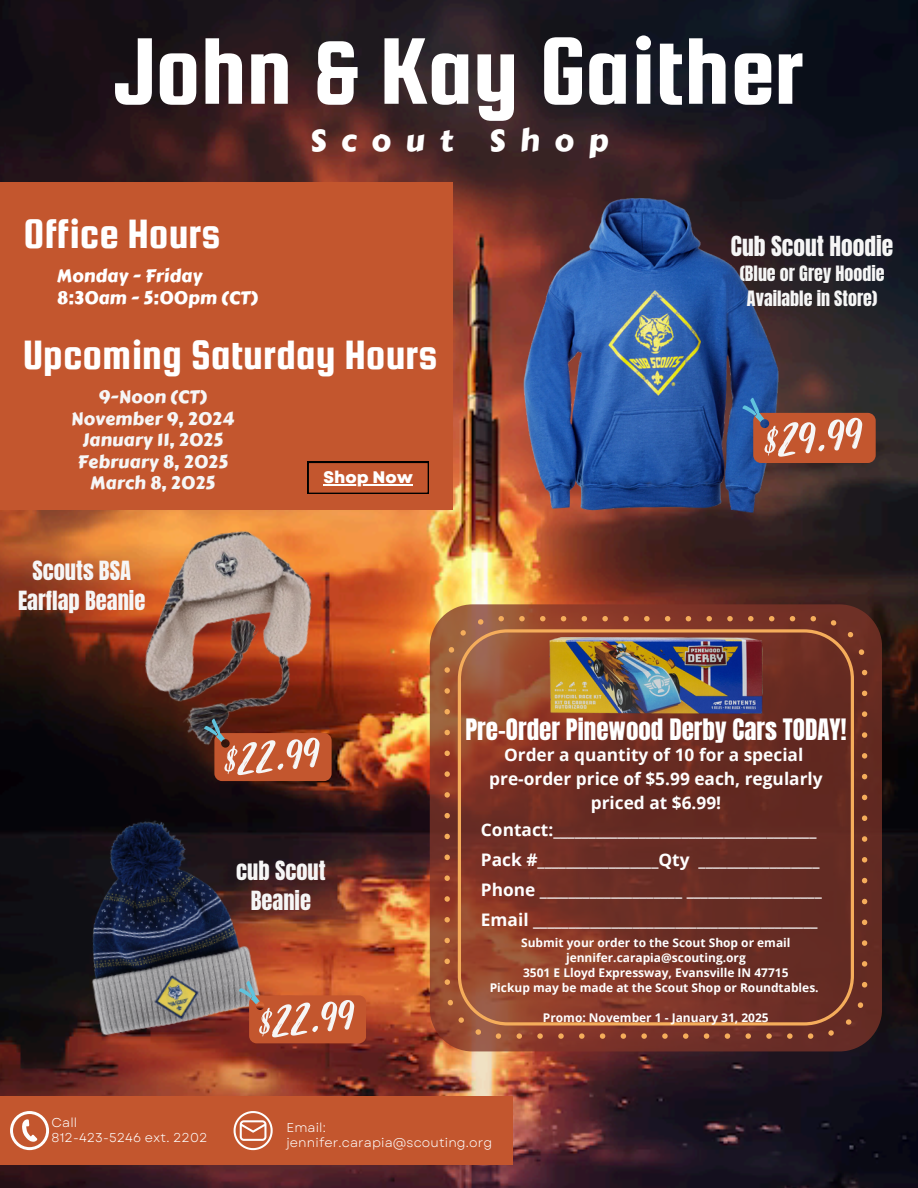
<style>
.page{position:relative;width:918px;height:1188px;background:#fff}
.page>*{position:absolute;margin:0;border:0;box-sizing:border-box;transform-origin:0 0}
.t1{font:101.25px "Squada One";color:#fff}
.t2{font:50.85px "Playlist Script";color:#f6f6f6}
.t3{font:48.6px "Playlist Script";color:#f6f6f6}
.t4{font:43.95px "Squada One";color:#fff}
.t5{font:30.45px "Carter One";letter-spacing:.48em;color:#fff}
.t6{font:25.05px "Anton";color:#fff}
.t7{font:23.55px "Anton";color:#f6f6f6}
.t8{font:22.5px/30.3px "Anton";color:#f6f6f6;text-align:center}
.t9{font:18px "Carter One";letter-spacing:.01em;color:#f6f6f6}
.t10{font:18px/24.8px "Anton";color:#f6f6f6;text-align:center}
.t11{font:18px "Carter One";letter-spacing:.01em;color:#fff}
.t12{font:700 17.25px/24px "Open Sans";color:#fefefe;text-align:center}
.t13{font:800 16.65px "Garet";color:#fff}
.t14{font:12.75px "Garet";letter-spacing:.01em;color:#fefefe}
.t15{font:700 12px/15px "Open Sans";color:#fefefe;text-align:center}
</style>
<div class="page">
<img style="left:0;top:0;width:918px;height:1188px">
<div style="left:0;top:182px;width:452px;height:327px;background:#c3562e"></div>
<img style="left:490px;top:182px;width:342px;height:342px">
<svg style="left:742px;top:397px;width:133px;height:66px;background:#95503f"></svg>
<svg style="left:430px;top:604px;width:452px;height:447px;background:#7d3929"></svg>
<svg style="left:862px;top:732px;width:5px;height:6px"></svg>
<svg style="left:862px;top:711px;width:5px;height:6px"></svg>
<svg style="left:862px;top:691px;width:5px;height:5px"></svg>
<svg style="left:862px;top:670px;width:5px;height:5px"></svg>
<svg style="left:858px;top:649px;width:7px;height:6px"></svg>
<svg style="left:831px;top:620px;width:6px;height:6px"></svg>
<svg style="left:811px;top:616px;width:5px;height:5px"></svg>
<svg style="left:790px;top:616px;width:5px;height:5px"></svg>
<svg style="left:769px;top:616px;width:5px;height:5px"></svg>
<svg style="left:748px;top:616px;width:6px;height:5px"></svg>
<svg style="left:808px;top:1033px;width:5px;height:6px"></svg>
<svg style="left:787px;top:1033px;width:6px;height:6px"></svg>
<svg style="left:766px;top:1033px;width:6px;height:6px"></svg>
<svg style="left:745px;top:1033px;width:6px;height:6px"></svg>
<svg style="left:828px;top:1030px;width:6px;height:6px"></svg>
<svg style="left:857px;top:1002px;width:7px;height:6px"></svg>
<svg style="left:862px;top:982px;width:5px;height:6px"></svg>
<svg style="left:862px;top:961px;width:5px;height:6px"></svg>
<svg style="left:862px;top:940px;width:5px;height:6px"></svg>
<svg style="left:862px;top:920px;width:5px;height:5px"></svg>
<svg style="left:725px;top:1033px;width:5px;height:6px"></svg>
<svg style="left:704px;top:1033px;width:5px;height:6px"></svg>
<svg style="left:683px;top:1033px;width:5px;height:6px"></svg>
<svg style="left:662px;top:1033px;width:6px;height:6px"></svg>
<svg style="left:641px;top:1033px;width:6px;height:6px"></svg>
<svg style="left:621px;top:1033px;width:5px;height:6px"></svg>
<svg style="left:600px;top:1033px;width:5px;height:6px"></svg>
<svg style="left:579px;top:1033px;width:6px;height:6px"></svg>
<svg style="left:862px;top:899px;width:5px;height:5px"></svg>
<svg style="left:862px;top:878px;width:5px;height:5px"></svg>
<svg style="left:862px;top:857px;width:5px;height:6px"></svg>
<svg style="left:862px;top:836px;width:5px;height:6px"></svg>
<svg style="left:862px;top:815px;width:5px;height:6px"></svg>
<svg style="left:862px;top:795px;width:5px;height:5px"></svg>
<svg style="left:862px;top:774px;width:5px;height:5px"></svg>
<svg style="left:862px;top:753px;width:5px;height:6px"></svg>
<svg style="left:445px;top:730px;width:5px;height:5px"></svg>
<svg style="left:445px;top:709px;width:5px;height:5px"></svg>
<svg style="left:445px;top:688px;width:5px;height:6px"></svg>
<svg style="left:445px;top:667px;width:5px;height:6px"></svg>
<svg style="left:448px;top:647px;width:6px;height:6px"></svg>
<svg style="left:478px;top:619px;width:6px;height:6px"></svg>
<svg style="left:561px;top:616px;width:5px;height:5px"></svg>
<svg style="left:540px;top:616px;width:6px;height:5px"></svg>
<svg style="left:519px;top:616px;width:6px;height:5px"></svg>
<svg style="left:498px;top:616px;width:6px;height:5px"></svg>
<svg style="left:727px;top:616px;width:6px;height:5px"></svg>
<svg style="left:706px;top:616px;width:6px;height:5px"></svg>
<svg style="left:686px;top:616px;width:5px;height:5px"></svg>
<svg style="left:665px;top:616px;width:5px;height:5px"></svg>
<svg style="left:644px;top:616px;width:6px;height:5px"></svg>
<svg style="left:623px;top:616px;width:6px;height:5px"></svg>
<svg style="left:602px;top:616px;width:6px;height:5px"></svg>
<svg style="left:582px;top:616px;width:5px;height:5px"></svg>
<svg style="left:445px;top:896px;width:5px;height:6px"></svg>
<svg style="left:445px;top:875px;width:5px;height:6px"></svg>
<svg style="left:445px;top:855px;width:5px;height:5px"></svg>
<svg style="left:445px;top:834px;width:5px;height:5px"></svg>
<svg style="left:445px;top:813px;width:5px;height:5px"></svg>
<svg style="left:445px;top:792px;width:5px;height:6px"></svg>
<svg style="left:445px;top:771px;width:5px;height:6px"></svg>
<svg style="left:445px;top:751px;width:5px;height:5px"></svg>
<svg style="left:558px;top:1033px;width:6px;height:6px"></svg>
<svg style="left:537px;top:1033px;width:6px;height:6px"></svg>
<svg style="left:517px;top:1033px;width:5px;height:6px"></svg>
<svg style="left:496px;top:1033px;width:5px;height:6px"></svg>
<svg style="left:475px;top:1029px;width:6px;height:6px"></svg>
<svg style="left:447px;top:999px;width:6px;height:6px"></svg>
<svg style="left:445px;top:979px;width:5px;height:6px"></svg>
<svg style="left:445px;top:959px;width:5px;height:5px"></svg>
<svg style="left:445px;top:938px;width:5px;height:5px"></svg>
<svg style="left:445px;top:917px;width:5px;height:6px"></svg>
<svg style="left:458px;top:629px;width:396px;height:397px;background:#793728"></svg>
<img style="left:540px;top:638px;width:232px;height:79px">
<img style="left:36px;top:795px;width:254px;height:254px">
<svg style="left:308px;top:462px;width:121px;height:31px"></svg>
<hr style="left:324px;top:485px;width:89px;height:1px;background:#fff">
<svg style="left:238px;top:980px;width:128px;height:63px;background:#bf5b35"></svg>
<img style="left:101px;top:509px;width:254px;height:254px">
<div style="left:0;top:1096px;width:513px;height:69px;background:#c3562e"></div>
<svg style="left:10px;top:1111px;width:39px;height:39px"></svg>
<svg style="left:234px;top:1111px;width:39px;height:39px"></svg>
<svg style="left:204px;top:718px;width:127px;height:63px;background:#9f4728"></svg>
<p class="t1" style="left:114px;top:17px;width:692px">John &amp; Kay Gaither</p>
<p class="t5" style="left:310px;top:118px;width:300px">Scout Shop</p>
<h5 class="t4" style="left:24px;top:210px;width:198px">Office Hours</h5>
<p class="t11" style="left:57px;top:262px;width:147px">Monday - Friday</p>
<p class="t11" style="left:57px;top:284px;width:203px">8:30am - 5:00pm (CT)</p>
<p class="t4" style="left:23px;top:331px;width:416px">Upcoming Saturday Hours</p>
<h6 class="t9" style="left:98px;top:384px;width:110px">9-Noon (CT)</h6>
<p class="t9" style="left:71px;top:405px;width:165px">November 9, 2024</p>
<h2 class="t9" style="left:82px;top:426px;width:142px">January 11, 2025</h2>
<p class="t9" style="left:77px;top:448px;width:152px">February 8, 2025</p>
<p class="t9" style="left:90px;top:469px;width:126px">March 8, 2025</p>
<h2 class="t8" style="left:18px;top:555px;width:129px">Scouts BSA<br>Earflap Beanie</h2>
<p class="t13" style="left:324px;top:466px;width:91px">Shop Now</p>
<p class="t7" style="left:731px;top:230px;width:164px">Cub Scout Hoodie</p>
<p class="t10" style="left:740px;top:262px;width:146px">(Blue or Grey Hoodie<br>Available in Store)</p>
<h4 class="t2" style="left:759px;top:401px;width:101px;rotate:-5deg">$29.99</h4>
<p class="t3" style="left:219px;top:721px;width:99px;rotate:-5deg">$22.99</p>
<h6 class="t8" style="left:236px;top:856px;width:91px">cub Scout<br>Beanie</h6>
<h2 class="t3" style="left:254px;top:984px;width:99px;rotate:-5deg">$22.99</h2>
<p class="t6" style="left:465px;top:712px;width:383px">Pre-Order Pinewood Derby Cars TODAY!</p>
<p class="t12" style="left:504px;top:743px;width:301px">Order a quantity of 10 for a special</p>
<h3 class="t12" style="left:489px;top:767px;width:335px">pre-order price of $5.99 each, regularly priced at $6.99!</h3>
<p class="t12" style="left:481px;top:818px;width:337px">Contact:_____________________________________</p>
<p class="t12" style="left:481px;top:847px;width:340px">Pack #_________________Qty _________________</p>
<p class="t12" style="left:481px;top:877px;width:342px">Phone ____________________ ___________________</p>
<p class="t12" style="left:481px;top:907px;width:338px">Email ________________________________________</p>
<p class="t15" style="left:521px;top:935px;width:271px">Submit your order to the Scout Shop or email jennifer.carapia@scouting.org</p>
<p class="t15" style="left:523px;top:965px;width:267px">3501 E Lloyd Expressway, Evansville IN 47715</p>
<p class="t15" style="left:490px;top:980px;width:330px">Pickup may be made at the Scout Shop or Roundtables.</p>
<p class="t15" style="left:543px;top:1010px;width:227px">Promo: November 1 - January 31, 2025</p>
<p class="t14" style="left:52px;top:1114px;width:27px">Call</p>
<p class="t14" style="left:52px;top:1129px;width:157px">812-423-5246 ext. 2202</p>
<p class="t14" style="left:286px;top:1118px;width:41px">Email:</p>
<p class="t14" style="left:286px;top:1133px;width:207px">jennifer.carapia@scouting.org</p>
</div>
